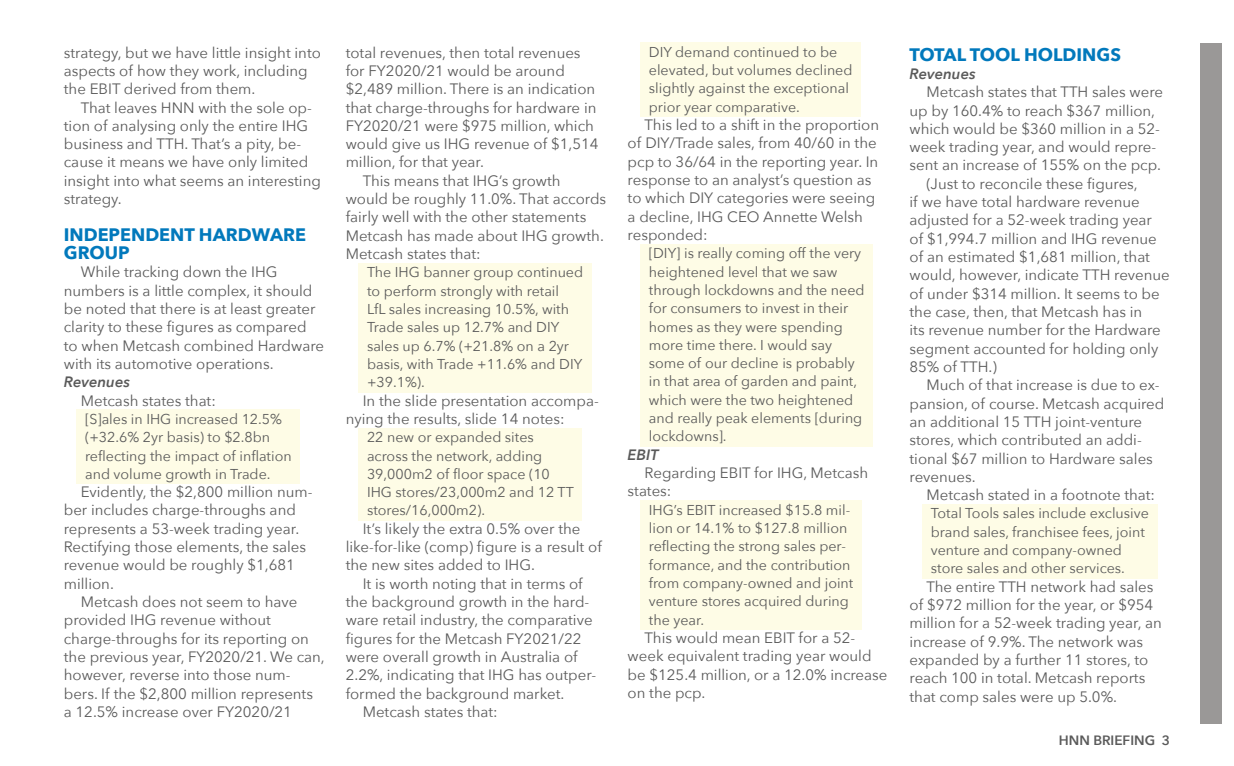
<style>
.page{position:relative;width:1234px;height:766px;background:#fff}
.page>*{position:absolute;margin:0;border:0;box-sizing:border-box;transform-origin:0 0}
.t1{font:700 18px/18.3px "Avenir Next";color:#0279bc}
.t2{font:15px/18.3px "Avenir Next";color:#5a5a5a}
.t3{font:italic 600 15px "Avenir Next";color:#5a5a5a}
.t4{font:14.25px/18.3px "Avenir Next";color:#5a5a5a}
.t5{font:600 13.5px "Avenir Next";color:#5a5a5a}
</style>
<div class="page">
<div style="left:1199px;top:43px;width:21px;height:680px;background:#9a9897"></div>
<div style="left:77px;top:409px;width:223px;height:75px;background:#fefce6"></div>
<div style="left:358px;top:263px;width:233px;height:129px;background:#fefce6"></div>
<div style="left:358px;top:428px;width:224px;height:92px;background:#fefce6"></div>
<div style="left:640px;top:43px;width:220px;height:74px;background:#fefce6"></div>
<div style="left:640px;top:244px;width:232px;height:202px;background:#fefce6"></div>
<div style="left:640px;top:500px;width:221px;height:129px;background:#fefce6"></div>
<div style="left:922px;top:504px;width:235px;height:74px;background:#fefce6"></div>
<p class="t2" style="left:64px;top:43px;width:258px">strategy, but we have little insight into aspects of how they work, including the EBIT derived from them.</p>
<p class="t2" style="left:64px;top:97px;width:258px;text-indent:17px">That leaves HNN with the sole op&shy;tion of analysing only the entire IHG business and TTH. That’s a pity, be&shy;cause it means we have only limited insight into what seems an interesting strategy.</p>
<p class="t1" style="left:64px;top:225px;width:244px">INDEPENDENT HARDWARE<br>GROUP</p>
<p class="t2" style="left:64px;top:262px;width:262px;text-indent:17px">While tracking down the IHG numbers is a little complex, it should be noted that there is at least greater clarity to these figures as compared to when Metcash combined Hardware with its automotive operations.</p>
<p class="t3" style="left:64px;top:369px;width:68px">Revenues</p>
<p class="t2" style="left:81px;top:390px;width:136px">Metcash states that:</p>
<p class="t4" style="left:85px;top:409px;width:208px">[S]ales in IHG increased 12.5% (+32.6% 2yr basis) to $2.8bn reflecting the impact of inflation and volume growth in Trade.</p>
<p class="t2" style="left:64px;top:482px;width:250px;text-indent:17px">Evidently, the $2,800 million num&shy;ber includes charge-throughs and represents a 53-week trading year.<br>Rectifying those elements, the sales revenue would be roughly $1,681 million.</p>
<p class="t2" style="left:64px;top:592px;width:262px;text-indent:17px">Metcash does not seem to have provided IHG revenue without charge-throughs for its reporting on the previous year, FY2020/21. We can, however, reverse into those num&shy;bers. If the $2,800 million represents<br>a 12.5% increase over FY2020/21</p>
<p class="t2" style="left:345px;top:43px;width:236px">total revenues, then total revenues</p>
<p class="t2" style="left:345px;top:61px;width:221px">for FY2020/21 would be around</p>
<p class="t2" style="left:345px;top:79px;width:251px">$2,489 million. There is an indication</p>
<p class="t2" style="left:345px;top:97px;width:252px">that charge-throughs for hardware in</p>
<p class="t2" style="left:345px;top:116px;width:250px">FY2020/21 were $975 million, which</p>
<p class="t2" style="left:345px;top:134px;width:254px">would give us IHG revenue of $1,514</p>
<p class="t2" style="left:345px;top:152px;width:140px">million, for that year.</p>
<p class="t2" style="left:362px;top:171px;width:199px">This means that IHG’s growth</p>
<p class="t2" style="left:345px;top:189px;width:262px">would be roughly 11.0%. That accords</p>
<p class="t2" style="left:345px;top:207px;width:242px">fairly well with the other statements</p>
<p class="t2" style="left:345px;top:226px;width:260px">Metcash has made about IHG growth.</p>
<p class="t2" style="left:345px;top:244px;width:136px">Metcash states that:</p>
<p class="t4" style="left:367px;top:262px;width:218px">The IHG banner group continued to perform strongly with retail<br>LfL sales increasing 10.5%, with<br>Trade sales up 12.7% and DIY sales up 6.7% (+21.8% on a 2yr basis, with Trade +11.6% and DIY +39.1%).</p>
<p class="t2" style="left:345px;top:390px;width:254px;text-indent:17px">In the slide presentation accompa&shy;nying the results, slide 14 notes:</p>
<p class="t4" style="left:367px;top:427px;width:208px">22 new or expanded sites across the network, adding<br>39,000m2 of floor space (10<br>IHG stores/23,000m2 and 12 TT stores/16,000m2).</p>
<p class="t2" style="left:345px;top:518px;width:257px;text-indent:17px">It’s likely the extra 0.5% over the like-for-like (comp) figure is a result of the new sites added to IHG.</p>
<p class="t2" style="left:362px;top:573px;width:221px">It is worth noting that in terms of</p>
<p class="t2" style="left:345px;top:592px;width:245px">the background growth in the hard-</p>
<p class="t2" style="left:345px;top:610px;width:248px">ware retail industry, the comparative</p>
<p class="t2" style="left:345px;top:628px;width:237px">figures for the Metcash FY2021/22</p>
<p class="t2" style="left:345px;top:646px;width:233px">were overall growth in Australia of</p>
<p class="t2" style="left:345px;top:665px;width:252px">2.2%, indicating that IHG has outper-</p>
<p class="t2" style="left:345px;top:683px;width:220px">formed the background market.</p>
<p class="t2" style="left:362px;top:701px;width:136px">Metcash states that:</p>
<p class="t4" style="left:648px;top:42px;width:205px">DIY demand continued to be elevated, but volumes declined slightly against the exceptional prior year comparative.</p>
<p class="t2" style="left:627px;top:115px;width:253px;text-indent:17px">This led to a shift in the proportion of DIY/Trade sales, from 40/60 in the pcp to 36/64 in the reporting year. In response to an analyst’s question as to which DIY categories were seeing a decline, IHG CEO Annette Welsh responded:</p>
<p class="t4" style="left:648px;top:243px;width:217px">[DIY] is really coming off the very heightened level that we saw through lockdowns and the need for consumers to invest in their homes as they were spending more time there. I would say some of our decline is probably in that area of garden and paint, which were the two heightened and really peak elements [during lockdowns].</p>
<p class="t3" style="left:627px;top:441px;width:32px">EBIT</p>
<p class="t2" style="left:627px;top:463px;width:242px;text-indent:17px">Regarding EBIT for IHG, Metcash states:</p>
<p class="t4" style="left:648px;top:500px;width:206px">IHG’s EBIT increased $15.8 mil&shy;lion or 14.1% to $127.8 million reflecting the strong sales per&shy;formance, and the contribution from company-owned and joint venture stores acquired during the year.</p>
<p class="t2" style="left:627px;top:627px;width:261px;text-indent:17px">This would mean EBIT for a 52- week equivalent trading year would be $125.4 million, or a 12.0% increase on the pcp.</p>
<p class="t1" style="left:909px;top:45px;width:213px">TOTAL TOOL HOLDINGS</p>
<p class="t3" style="left:909px;top:61px;width:68px">Revenues</p>
<p class="t2" style="left:926px;top:82px;width:238px">Metcash states that TTH sales were</p>
<p class="t2" style="left:909px;top:100px;width:247px">up by 160.4% to reach $367 million,</p>
<p class="t2" style="left:909px;top:119px;width:252px">which would be $360 million in a 52-</p>
<p class="t2" style="left:909px;top:137px;width:248px">week trading year, and would repre-</p>
<p class="t2" style="left:909px;top:155px;width:253px">sent an increase of 155% on the pcp.</p>
<p class="t2" style="left:926px;top:174px;width:213px">(Just to reconcile these figures,</p>
<p class="t2" style="left:909px;top:192px;width:232px">if we have total hardware revenue</p>
<p class="t2" style="left:909px;top:210px;width:244px">adjusted for a 52-week trading year</p>
<p class="t2" style="left:909px;top:229px;width:249px">of $1,994.7 million and IHG revenue</p>
<p class="t2" style="left:909px;top:247px;width:242px">of an estimated $1,681 million, that</p>
<p class="t2" style="left:909px;top:265px;width:262px">would, however, indicate TTH revenue</p>
<p class="t2" style="left:909px;top:283px;width:252px">of under $314 million. It seems to be</p>
<p class="t2" style="left:909px;top:302px;width:234px">the case, then, that Metcash has in</p>
<p class="t2" style="left:909px;top:320px;width:253px">its revenue number for the Hardware</p>
<p class="t2" style="left:909px;top:338px;width:250px">segment accounted for holding only</p>
<p class="t2" style="left:909px;top:357px;width:89px">85% of TTH.)</p>
<p class="t2" style="left:926px;top:375px;width:234px">Much of that increase is due to ex-</p>
<p class="t2" style="left:909px;top:393px;width:256px">pansion, of course. Metcash acquired</p>
<p class="t2" style="left:909px;top:412px;width:234px">an additional 15 TTH joint-venture</p>
<p class="t2" style="left:909px;top:430px;width:234px">stores, which contributed an addi-</p>
<p class="t2" style="left:909px;top:448px;width:245px">tional $67 million to Hardware sales</p>
<p class="t2" style="left:909px;top:466px;width:68px">revenues.</p>
<p class="t2" style="left:926px;top:485px;width:230px">Metcash stated in a footnote that:</p>
<p class="t4" style="left:930px;top:503px;width:219px">Total Tools sales include exclusive brand sales, franchisee fees, joint venture and company-owned store sales and other services.</p>
<p class="t2" style="left:909px;top:576px;width:254px;text-indent:17px">The entire TTH network had sales of $972 million for the year, or $954 million for a 52-week trading year, an increase of 9.9%. The network was expanded by a further 11 stores, to reach 100 in total. Metcash reports that comp sales were up 5.0%.</p>
<p class="t5" style="left:1058px;top:728px;width:113px">HNN BRIEFING 3</p>
</div>
